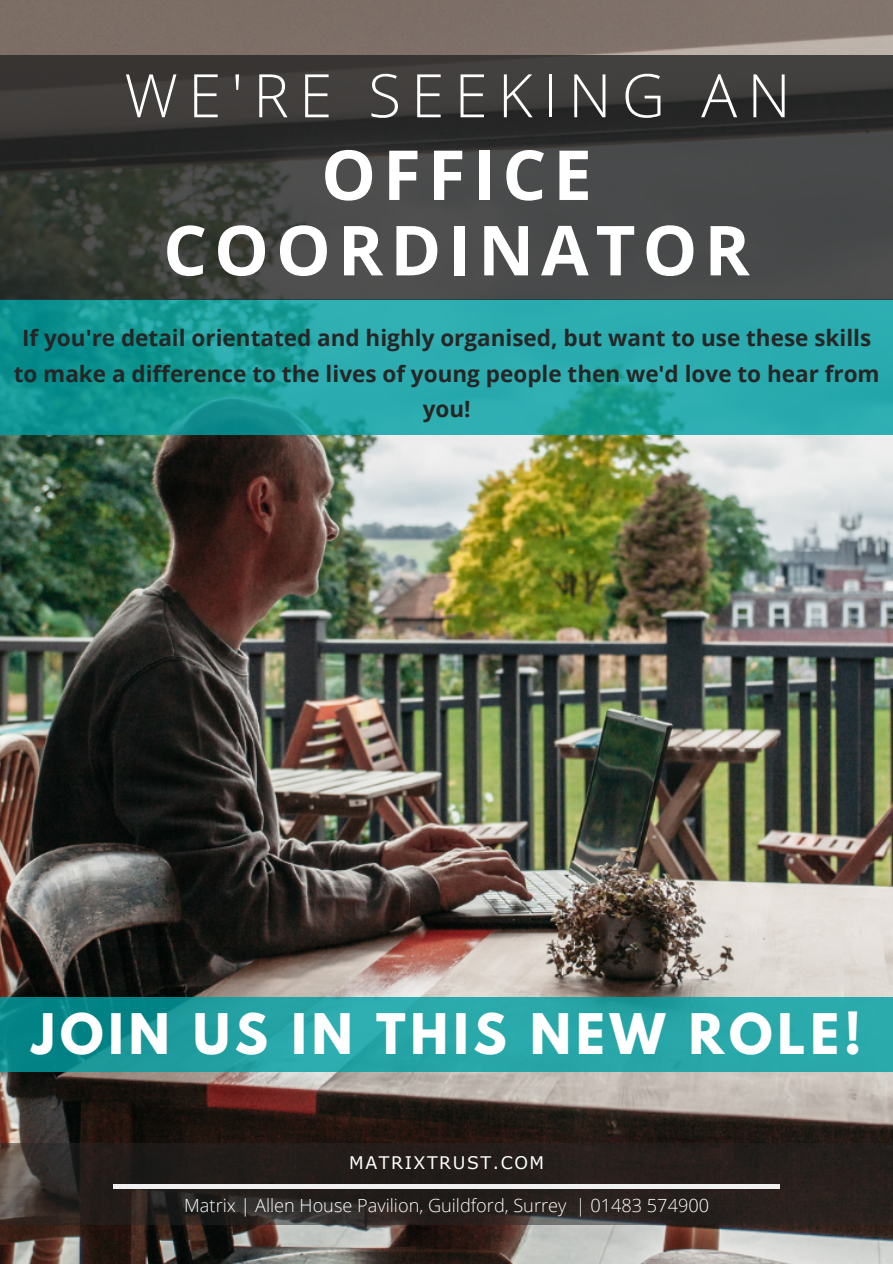
<style>
.page{position:relative;width:893px;height:1264px;background:#fff}
.page>*{position:absolute;margin:0;border:0;box-sizing:border-box;transform-origin:0 0}
.t1{font:700 69px/75.3px "Open Sans";letter-spacing:.1em;color:#fff;text-align:center}
.t2{font:300 60px "Open Sans";letter-spacing:.17em;color:#fff}
.t3{font:700 49.5px "League Spartan";letter-spacing:.1em;color:#fff}
.t4{font:700 22.5px/35.5px "Open Sans";color:#262626;text-align:center}
.t5{font:300 18.15px "Open Sans";color:#fff}
.t6{font:17.4px "Verdana";letter-spacing:.09em;color:#fff}
</style>
<div class="page">
<img style="left:0;top:0;width:892px;height:1263px">
<svg style="left:0;top:300px;width:892px;height:135px;background:#22a4a4"></svg>
<svg style="left:0;top:55px;width:892px;height:244px;background:#3e3f3d"></svg>
<svg style="left:0;top:1143px;width:892px;height:81px;background:#2a2421"></svg>
<hr style="left:113px;top:1184px;width:666px;height:4px;background:#f0f0f0">
<svg style="left:0;top:997px;width:892px;height:74px;background:#21a0a2"></svg>
<h2 class="t2" style="left:124px;top:53px;width:667px">WE'RE SEEKING AN</h2>
<p class="t1" style="left:163px;top:135px;width:588px">OFFICE<br>COORDINATOR</p>
<p class="t4" style="left:14px;top:320px;width:867px">If you're detail orientated and highly organised, but want to use these skills to make a difference to the lives of young people then we'd love to hear from you!</p>
<h1 class="t3" style="left:32px;top:1009px;width:830px">JOIN US IN THIS NEW ROLE!</h1>
<h4 class="t6" style="left:349px;top:1151px;width:196px">MATRIXTRUST.COM</h4>
<p class="t5" style="left:184px;top:1192px;width:526px">Matrix | Allen House Pavilion, Guildford, Surrey | 01483 574900</p>
</div>
